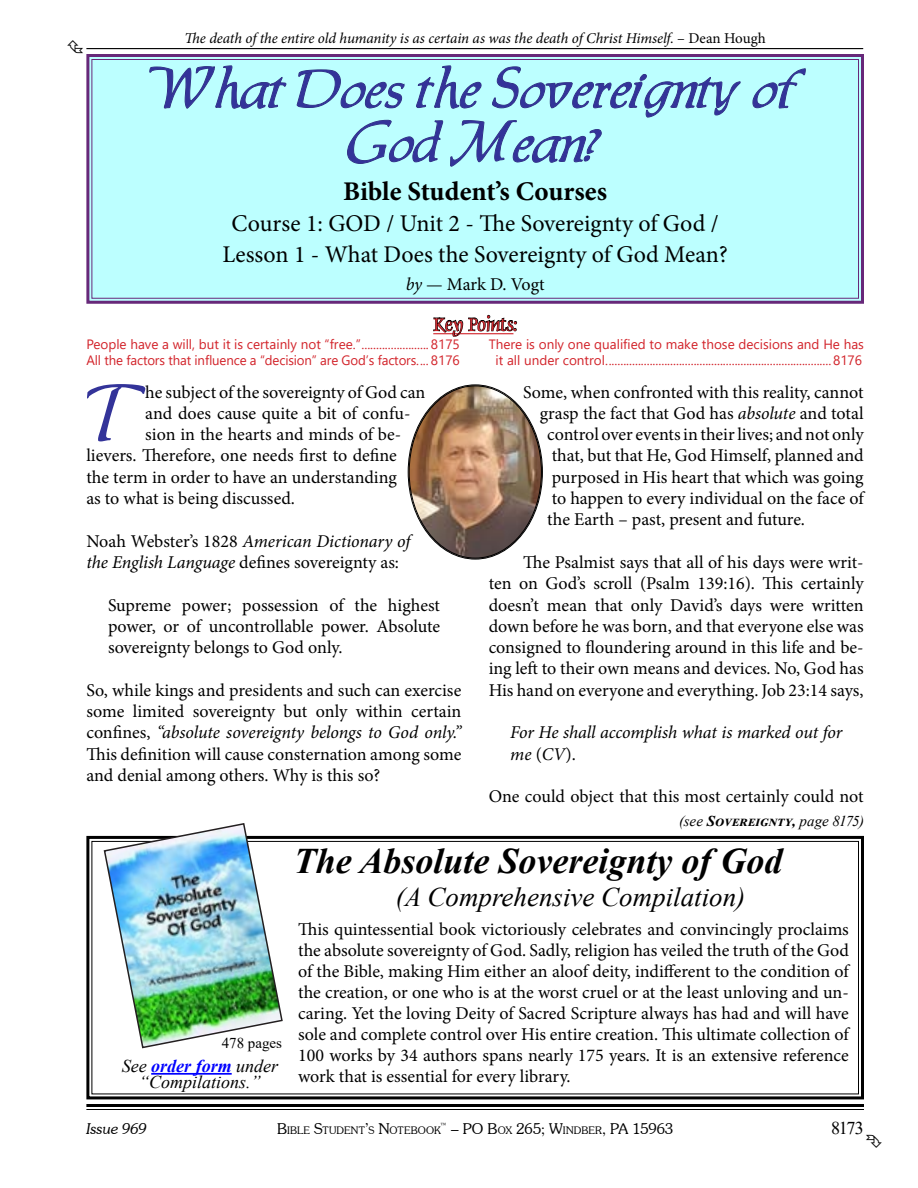
<style>
.page{position:relative;width:918px;height:1188px;background:#fff}
.page>*{position:absolute;margin:0;border:0;box-sizing:border-box;transform-origin:0 0}
.t1{font:73.8px "Allure SSK";color:#339}
.t2{font:54px/54px "Allure SSK";letter-spacing:-.01em;color:#339;text-align:center}
.t3{font:italic 700 36px "Times New Roman";color:#000}
.t4{font:italic 27px "Times New Roman";color:#000}
.t5{font:700 27px "Minion Pro";color:#000}
.t6{font:24px/30.8px "Minion Pro";color:#000;text-align:center}
.t7{font:21px "Dauphin Plain";letter-spacing:-.015em;color:#d2232a}
.t8{font:18px/21.3px "Minion Pro";letter-spacing:-.005em;color:#000;text-align:justify}
.t9{font:italic 18px/21.3px "Minion Pro";letter-spacing:-.01em;color:#000}
.t10{font:italic 18px/16.5px "Times New Roman";color:#000;text-align:center}
.t11{font:18px "Times New Roman";color:#000}
.t12{font:italic 15px "Minion Pro";letter-spacing:-.01em;color:#000}
.t13{font:300 15px "Souvenir IT Cby BT";color:#000}
.t14{font:italic 15px "Times New Roman";letter-spacing:-.005em;color:#000}
.t15{font:italic 300 15px "Souvenir IT Cby BT";color:#000}
.t16{font:15px "Times New Roman";color:#000}
.t17{font:13.5px/16.2px "Segoe UI";color:#d2232a}
.t18{font:300 10.5px "Souvenir IT Cby BT";letter-spacing:.015em;color:#000}
.t19{font:300 8.7px "Souvenir IT Cby BT";color:#000}
.s1{font-style:normal}
.s2{font-style:italic}
.s3{font-weight:700}
.s4{font-weight:700;color:#00f}
.s5{font-size:15px}
.s6{font-size:10.5px}
</style>
<div class="page">
<hr style="left:86px;top:1104px;width:778px;height:3px;background:#000">
<hr style="left:86px;top:1109px;width:778px;height:1px;background:#000">
<hr style="left:86px;top:48px;width:777px;height:1px;background:#000">
<svg style="left:433px;top:314px;width:85px;height:23px"></svg>
<svg style="left:86px;top:54px;width:778px;height:250px;background:#b5f2f6"></svg>
<div style="left:91px;top:59px;width:768px;height:240px;border:1px solid #672879"></div>
<img style="left:409px;top:385px;width:133px;height:174px">
<svg style="left:86px;top:835px;width:778px;height:265px"></svg>
<img style="left:103px;top:823px;width:181px;height:226px">
<hr style="left:151px;top:1073px;width:81px;height:2px;background:#00f">
<p class="t12" style="left:185px;top:28px;width:583px">The death of the entire old humanity is as certain as was the death of Christ Himself. <span class="s1">– Dean Hough</span></p>
<h2 class="t2" style="left:149px;top:66px;width:655px">What Does the Sovereignty of<br>God Mean?</h2>
<h3 class="t5" style="left:343px;top:173px;width:265px">Bible Student’s Courses</h3>
<h3 class="t6" style="left:222px;top:208px;width:507px">Course 1: GOD / Unit 2 - The Sovereignty of God /<br>Lesson 1 - What Does the Sovereignty of God Mean?</h3>
<p class="t8" style="left:406px;top:274px;width:141px"><span class="s2">by</span> — Mark D. Vogt</p>
<p class="t7" style="left:433px;top:311px;width:85px">Key Points:</p>
<p class="t17" style="left:86px;top:335px;width:375px">People have a will, but it is certainly not “free.”....................... 8175<br>All the factors that influence a “decision” are God’s factors.... 8176</p>
<p class="t17" style="left:489px;top:335px;width:377px;text-align:center">There is only one qualified to make those decisions and He has it all under control.............................................................................8176</p>
<h1 class="t1" style="left:86px;top:383px;width:60px">T</h1>
<p class="t8" style="left:145px;top:381px;width:282px">he subject of the sovereignty of God can</p>
<p class="t8" style="left:145px;top:403px;width:267px">and does cause quite a bit of confu-</p>
<p class="t8" style="left:145px;top:424px;width:258px">sion in the hearts and minds of be-</p>
<p class="t8" style="left:86px;top:445px;width:312px">lievers. Therefore, one needs first to define</p>
<p class="t8" style="left:86px;top:466px;width:312px">the term in order to have an understanding</p>
<p class="t8" style="left:86px;top:488px;width:210px">as to what is being discussed.</p>
<p class="t8" style="left:86px;top:530px;width:325px">Noah Webster’s 1828 <span class="s2">American Dictionary of the English Language</span> defines sovereignty as:</p>
<p class="t8" style="left:108px;top:594px;width:334px">Supreme power; possession of the highest power, or of uncontrollable power. Absolute sovereignty belongs to God only.</p>
<p class="t8" style="left:86px;top:679px;width:377px">So, while kings and presidents and such can exercise some limited sovereignty but only within certain confines, <span class="s2">“absolute sovereignty belongs to God only.” </span>This definition will cause consternation among some and denial among others. Why is this so?</p>
<p class="t8" style="left:523px;top:381px;width:342px">Some, when confronted with this reality, cannot</p>
<p class="t8" style="left:540px;top:403px;width:325px">grasp the fact that God has <span class="s2">absolute</span> and total</p>
<p class="t8" style="left:547px;top:424px;width:318px">control over events in their lives; and not only</p>
<p class="t8" style="left:552px;top:445px;width:314px">that, but that He, God Himself, planned and</p>
<p class="t8" style="left:552px;top:466px;width:314px">purposed in His heart that which was going</p>
<p class="t8" style="left:552px;top:488px;width:314px">to happen to every individual on the face of</p>
<p class="t8" style="left:547px;top:509px;width:259px">the Earth – past, present and future.</p>
<p class="t8" style="left:489px;top:552px;width:377px;text-indent:35px">The Psalmist says that all of his days were writ&shy;ten on God’s scroll (Psalm 139:16). This certainly doesn’t mean that only David’s days were written down before he was born, and that everyone else was consigned to floundering around in this life and be&shy;ing left to their own means and devices. No, God has His hand on everyone and everything. Job 23:14 says,</p>
<p class="t9" style="left:510px;top:722px;width:334px">For He shall accomplish what is marked out for me <span class="s1">(</span>CV<span class="s1">).</span></p>
<p class="t8" style="left:489px;top:786px;width:377px">One could object that this most certainly could not</p>
<p class="t14" style="left:679px;top:811px;width:186px">(see <span class="s3">Sovereignty,</span> page 8175)</p>
<p class="t16" style="left:222px;top:1032px;width:62px">478 pages</p>
<p class="t10" style="left:122px;top:1057px;width:158px">See <span class="s4">order form</span> under “Compilations.”</p>
<h3 class="t3" style="left:294px;top:836px;width:490px">The Absolute Sovereignty of God</h3>
<h3 class="t4" style="left:396px;top:878px;width:351px">(A Comprehensive Compilation)</h3>
<p class="t8" style="left:298px;top:919px;width:552px">This quintessential book victoriously celebrates and convincingly proclaims the absolute sovereignty of God. Sadly, religion has veiled the truth of the God of the Bible, making Him either an aloof deity, indifferent to the condition of the creation, or one who is at the worst cruel or at the least unloving and un&shy;caring. Yet the loving Deity of Sacred Scripture always has had and will have sole and complete control over His entire creation. This ultimate collection of 100 works by 34 authors spans nearly 175 years. It is an extensive reference work that is essential for every library.</p>
<p class="t18" style="left:277px;top:1124px;width:165px"><span class="s5">B</span>IBLE <span class="s5">S</span>TUDENT<span class="s5">’</span>S <span class="s5">N</span>OTEBOOK</p>
<p class="t11" style="left:831px;top:1115px;width:34px">8173</p>
<p class="t19" style="left:440px;top:1121px;width:9px">™</p>
<p class="t15" style="left:86px;top:1119px;width:62px">Issue 969</p>
<p class="t13" style="left:451px;top:1119px;width:224px">– PO B<span class="s6">OX</span> 265; W<span class="s6">INDBER</span>, PA 15963</p>
</div>
